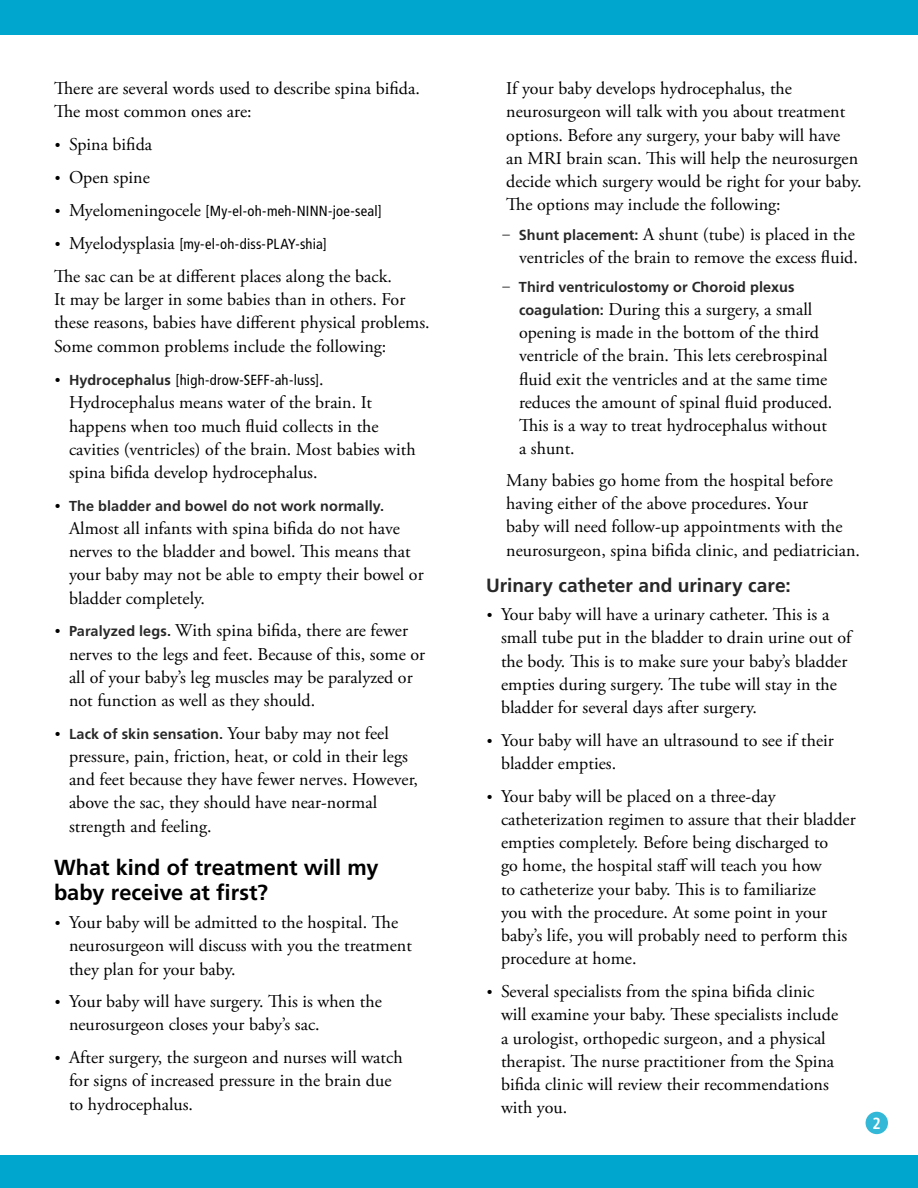
<style>
.page{position:relative;width:918px;height:1188px;background:#fff}
.page>*{position:absolute;margin:0;border:0;box-sizing:border-box;transform-origin:0 0}
.Level_1__h1{font:700 21.75px/24.8px "Frutiger LT Std";color:#000}
.Level_2__h2{font:700 19.2px "Frutiger LT Std";color:#292829}
.Main__p{font:18px/23.2px "Adobe Garamond Pro";color:#000}
.t1{font:700 condensed 16.2px "Frutiger LT Std";color:#fff}
.t2{font:condensed 14.7px "Frutiger LT Std";letter-spacing:.015em;color:#000}
.t3{font:700 14.4px "Frutiger LT Std";letter-spacing:.005em;color:#292829}
.s1{font-size:15px}
.s2{font-family:"Adobe Garamond Pro";font-stretch:normal;font-size:15px}
.s3{font-family:"Adobe Garamond Pro";font-stretch:normal;font-size:18px}
.s4{font-weight:700;font-stretch:normal;font-size:14.4px;color:#292829}
.s5{font-family:"Adobe Garamond Pro";font-weight:400;font-size:15px;color:#000}
.s6{font-family:"Frutiger LT Std";font-weight:700;font-size:14.4px;color:#292829}
.s7{font-family:"Adobe Garamond Pro";font-weight:400;font-size:18px;color:#000}
</style>
<div class="page">
<div style="left:0;top:0;width:918px;height:35px;background:#00a6ce"></div>
<div style="left:0;top:1156px;width:918px;height:32px;background:#00a6ce"></div>
<div style="left:866px;top:1112px;width:22px;height:22px;background:#33b8d8;border-radius:50%"></div>
<p class="Main__p" style="left:54px;top:77px;width:367px">There are several words used to describe spina bifida.<br>The most common ones are:</p>
<p class="Main__p" style="left:55px;top:133px;width:99px"><span class="s1">•</span> Spina bifida</p>
<p class="Main__p" style="left:55px;top:166px;width:97px"><span class="s1">•</span> Open spine</p>
<p class="t2" style="left:55px;top:202px;width:329px"><span class="s2">•</span> <span class="s3">Myelomeningocele</span> [My-el-oh-meh-NINN-joe-seal]</p>
<p class="t2" style="left:55px;top:236px;width:274px"><span class="s2">•</span> <span class="s3">Myelodysplasia</span> [my-el-oh-diss-PLAY-shia]</p>
<p class="Main__p" style="left:54px;top:265px;width:377px">The sac can be at different places along the back.<br>It may be larger in some babies than in others. For these reasons, babies have different physical problems.<br>Some common problems include the following:</p>
<p class="t2" style="left:55px;top:371px;width:270px"><span class="s2">•</span> <span class="s4">Hydrocephalus</span> [high-drow-SEFF-ah-luss]<span class="s3">.</span></p>
<p class="Main__p" style="left:69px;top:392px;width:348px">Hydrocephalus means water of the brain. It happens when too much fluid collects in the cavities (ventricles) of the brain. Most babies with spina bifida develop hydrocephalus.</p>
<p class="t3" style="left:55px;top:497px;width:331px"><span class="s5">•</span> The bladder and bowel do not work normally.</p>
<p class="Main__p" style="left:69px;top:517px;width:356px">Almost all infants with spina bifida do not have nerves to the bladder and bowel. This means that your baby may not be able to empty their bowel or bladder completely.</p>
<p class="Main__p" style="left:69px;top:620px;width:358px;text-indent:-14px"><span class="s1">•</span> <span class="s6">Paralyzed legs.</span> With spina bifida, there are fewer nerves to the legs and feet. Because of this, some or all of your baby’s leg muscles may be paralyzed or not function as well as they should.</p>
<p class="t3" style="left:55px;top:725px;width:336px"><span class="s5">•</span> Lack of skin sensation. <span class="s7">Your baby may not feel</span></p>
<p class="Main__p" style="left:69px;top:745px;width:351px">pressure, pain, friction, heat, or cold in their legs and feet because they have fewer nerves. However, above the sac, they should have near-normal strength and feeling.</p>
<p class="Level_1__h1" style="left:54px;top:855px;width:326px">What kind of treatment will my baby receive at first?</p>
<p class="Main__p" style="left:69px;top:911px;width:344px;text-indent:-14px"><span class="s1">•</span> Your baby will be admitted to the hospital. The neurosurgeon will discuss with you the treatment they plan for your baby.</p>
<p class="Main__p" style="left:69px;top:990px;width:314px;text-indent:-14px"><span class="s1">•</span> Your baby will have surgery. This is when the neurosurgeon closes your baby’s sac.</p>
<p class="Main__p" style="left:69px;top:1046px;width:335px;text-indent:-14px"><span class="s1">•</span> After surgery, the surgeon and nurses will watch for signs of increased pressure in the brain due to hydrocephalus.</p>
<p class="Main__p" style="left:506px;top:77px;width:357px">If your baby develops hydrocephalus, the neurosurgeon will talk with you about treatment options. Before any surgery, your baby will have<br>an MRI brain scan. This will help the neurosurgen decide which surgery would be right for your baby.<br>The options may include the following:</p>
<p class="Main__p" style="left:502px;top:223px;width:357px;text-align:right"><span class="s1">–</span> <span class="s6">Shunt placement:</span> A shunt (tube) is placed in the ventricles of the brain to remove the excess fluid.</p>
<p class="t3" style="left:502px;top:278px;width:294px"><span class="s5">–</span> Third ventriculostomy or Choroid plexus</p>
<p class="Main__p" style="left:519px;top:298px;width:315px"><span class="s6">coagulation:</span> During this a surgery, a small opening is made in the bottom of the third ventricle of the brain. This lets cerebrospinal fluid exit the ventricles and at the same time reduces the amount of spinal fluid produced.<br>This is a way to treat hydrocephalus without a shunt.</p>
<p class="Main__p" style="left:506px;top:469px;width:355px">Many babies go home from the hospital before having either of the above procedures. Your<br>baby will need follow-up appointments with the neurosurgeon, spina bifida clinic, and pediatrician.</p>
<p class="Level_2__h2" style="left:486px;top:574px;width:306px">Urinary catheter and urinary care:</p>
<p class="Main__p" style="left:501px;top:603px;width:352px;text-indent:-14px"><span class="s1">•</span> Your baby will have a urinary catheter. This is a small tube put in the bladder to drain urine out of the body. This is to make sure your baby’s bladder empties during surgery. The tube will stay in the bladder for several days after surgery.</p>
<p class="Main__p" style="left:501px;top:729px;width:334px;text-indent:-14px"><span class="s1">•</span> Your baby will have an ultrasound to see if their bladder empties.</p>
<p class="Main__p" style="left:501px;top:785px;width:356px;text-indent:-14px"><span class="s1">•</span> Your baby will be placed on a three-day catheterization regimen to assure that their bladder empties completely. Before being discharged to<br>go home, the hospital staff will teach you how<br>to catheterize your baby. This is to familiarize<br>you with the procedure. At some point in your baby’s life, you will probably need to perform this procedure at home.</p>
<p class="Main__p" style="left:501px;top:980px;width:339px;text-indent:-14px"><span class="s1">•</span> Several specialists from the spina bifida clinic will examine your baby. These specialists include a urologist, orthopedic surgeon, and a physical therapist. The nurse practitioner from the Spina bifida clinic will review their recommendations with you.</p>
<p class="t1" style="left:873px;top:1113px;width:10px">2</p>
</div>
